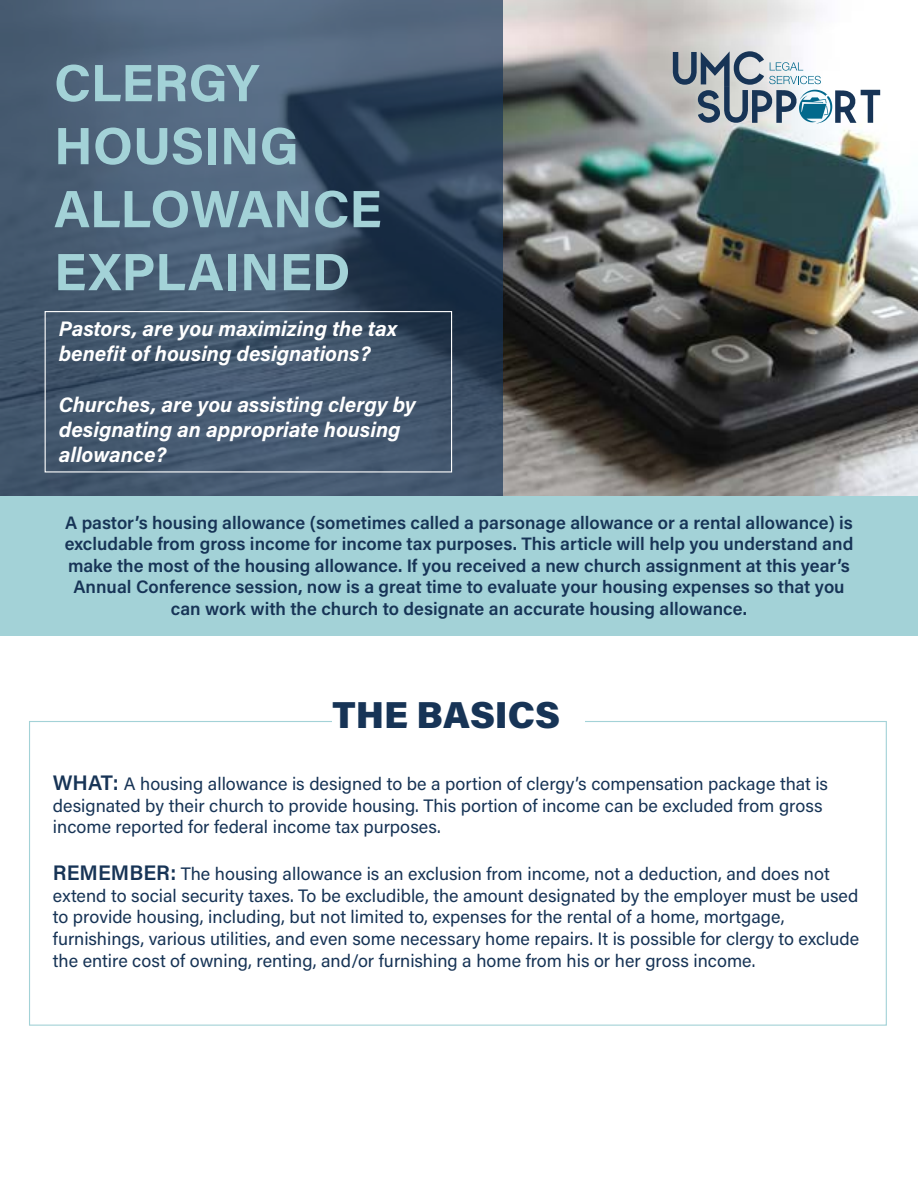
<style>
.page{position:relative;width:918px;height:1188px;background:#fff}
.page>*{position:absolute;margin:0;border:0;box-sizing:border-box;transform-origin:0 0}
.t1{font:700 52.5px/63px "Acumin Pro";letter-spacing:-.005em;color:#a3d2d7}
.t2{font:900 37.5px "Acumin Pro";color:#173456}
.t3{font:italic 700 21px/25.2px "Acumin Pro";color:#fff}
.t4{font:18px/21.6px "Acumin Pro";color:#173456}
.t5{font:600 18px/21.6px "Acumin Pro";color:#173456;text-align:center}
.s1{font-weight:600;font-size:21px}
</style>
<div class="page">
<img style="left:502px;top:0;width:416px;height:496px">
<svg style="left:0;top:0;width:502px;height:496px;background:#42566d"></svg>
<div style="left:45px;top:311px;width:407px;height:161px;border:1px solid #fff"></div>
<div style="left:0;top:496px;width:918px;height:140px;background:#a3d2d7"></div>
<svg style="left:673px;top:51px;width:207px;height:72px"></svg>
<h1 class="t1" style="left:54px;top:49px;width:329px">CLERGY<br>HOUSING<br>ALLOWANCE<br>EXPLAINED</h1>
<p class="t3" style="left:59px;top:315px;width:340px">Pastors, are you maximizing the tax benefit of housing designations?</p>
<p class="t3" style="left:59px;top:391px;width:359px">Churches, are you assisting clergy by designating an appropriate housing allowance?</p>
<p class="t5" style="left:65px;top:511px;width:790px">A pastor’s housing allowance (sometimes called a parsonage allowance or a rental allowance) is excludable from gross income for income tax purposes. This article will help you understand and make the most of the housing allowance. If you received a new church assignment at this year’s Annual Conference session, now is a great time to evaluate your housing expenses so that you can work with the church to designate an accurate housing allowance.</p>
<h2 class="t2" style="left:333px;top:689px;width:229px">THE BASICS</h2>
<p class="t4" style="left:53px;top:772px;width:777px"><span class="s1">WHAT:</span> A housing allowance is designed to be a portion of clergy’s compensation package that is designated by their church to provide housing. This portion of income can be excluded from gross income reported for federal income tax purposes.</p>
<p class="t4" style="left:53px;top:862px;width:808px"><span class="s1">REMEMBER:</span> The housing allowance is an exclusion from income, not a deduction, and does not extend to social security taxes. To be excludible, the amount designated by the employer must be used to provide housing, including, but not limited to, expenses for the rental of a home, mortgage, furnishings, various utilities, and even some necessary home repairs. It is possible for clergy to exclude the entire cost of owning, renting, and/or furnishing a home from his or her gross income.</p>
</div>
